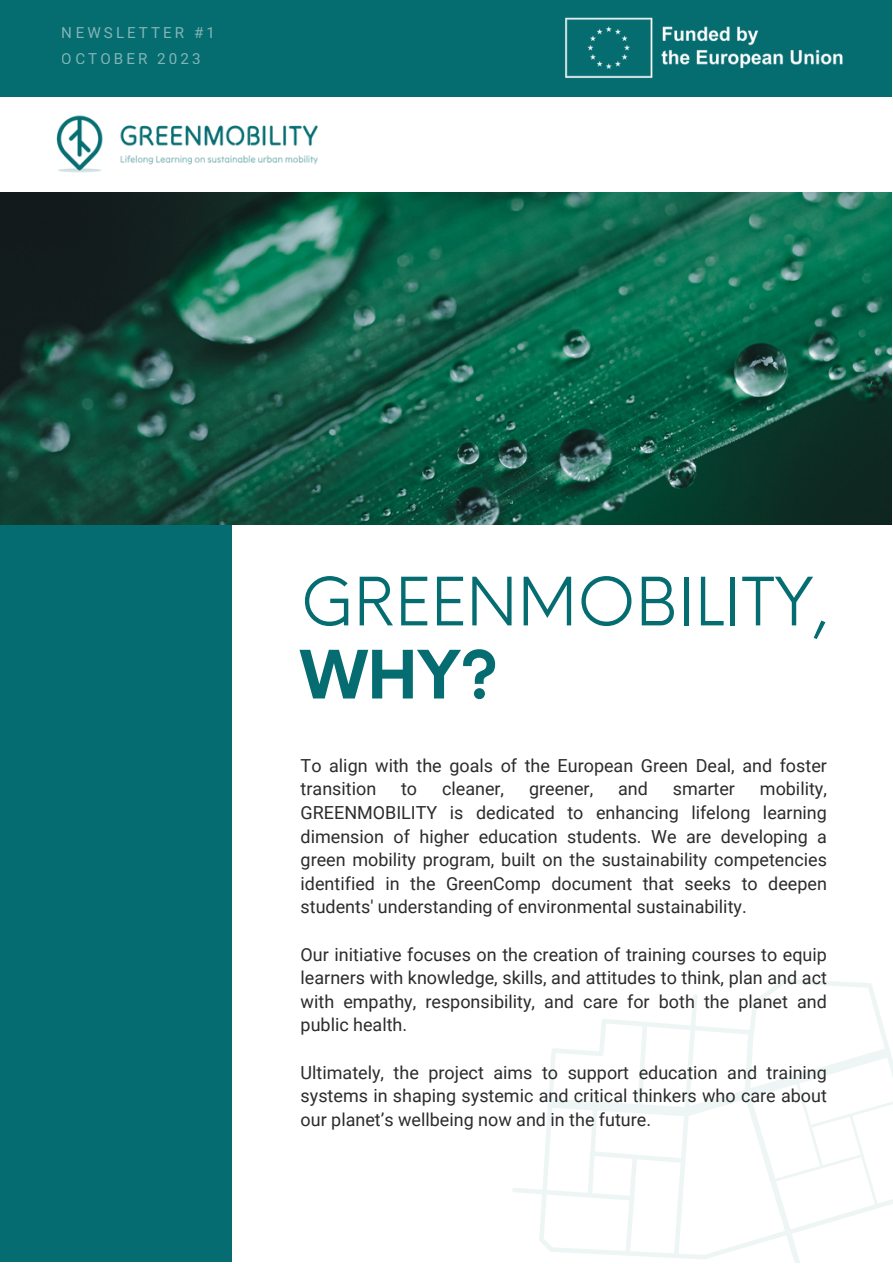
<style>
.page{position:relative;width:893px;height:1264px;background:#fff}
.page>*{position:absolute;margin:0;border:0;box-sizing:border-box;transform-origin:0 0}
.t1{font:64.95px/73.1px "Neue Einstellung";color:#056d71}
.t2{font:18px/23.5px "Roboto";color:#292929;text-align:justify}
.t3{font:15.15px/25.8px "Roboto";letter-spacing:.2em;color:#fff}
.s1{font-weight:700}
</style>
<div class="page">
<div style="left:0;top:480px;width:231px;height:782px;background:#056d71"></div>
<img style="left:0;top:192px;width:891px;height:333px">
<div style="left:0;top:0;width:891px;height:97px;background:#056c70"></div>
<img style="left:56px;top:115px;width:262px;height:58px">
<svg style="left:766px;top:979px;width:108px;height:14px"></svg>
<svg style="left:512px;top:993px;width:380px;height:269px"></svg>
<img style="left:565px;top:17px;width:278px;height:61px">
<p class="t3" style="left:62px;top:20px;width:155px">NEWSLETTER #1<br>OCTOBER 2023</p>
<p class="t1" style="left:300px;top:558px;width:530px">GREENMOBILITY,<br><span class="s1">WHY?</span></p>
<p class="t2" style="left:300px;top:753px;width:527px">To align with the goals of the European Green Deal, and foster transition</p>
<p class="t2" style="left:300px;top:777px;width:528px;text-indent:459px">mobility, GREENMOBILITY is dedicated to enhancing lifelong learning dimension of higher education students. We are developing a green mobility program, built on the sustainability competencies identified in the GreenComp document that seeks to deepen students' understanding of environmental sustainability.</p>
<p class="t2" style="left:300px;top:942px;width:528px">Our initiative focuses on the creation of training courses to equip learners with knowledge, skills, and attitudes to think, plan and act with empathy, responsibility, and care for both the planet and public health.</p>
<p class="t2" style="left:300px;top:1060px;width:528px">Ultimately, the project aims to support education and training systems in shaping systemic and critical thinkers who care about our planet’s wellbeing now and in the future.</p>
<p class="t2" style="left:401px;top:777px;width:18px">to</p>
<p class="t2" style="left:442px;top:777px;width:64px">cleaner,</p>
<p class="t2" style="left:529px;top:777px;width:66px">greener,</p>
<p class="t2" style="left:618px;top:777px;width:31px">and</p>
<p class="t2" style="left:672px;top:777px;width:64px">smarter</p>
</div>
